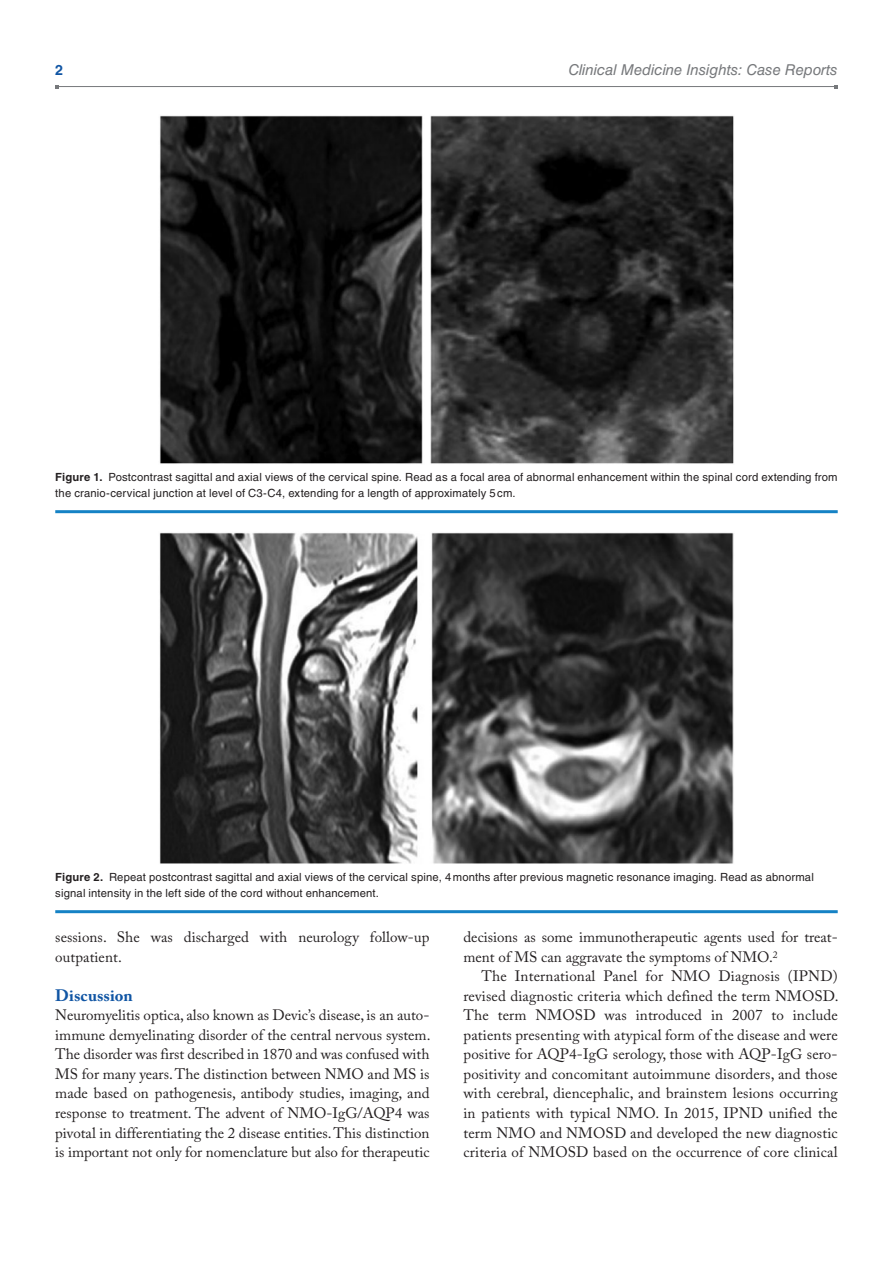
<style>
.page{position:relative;width:893px;height:1263px;background:#fff}
.page>*{position:absolute;margin:0;border:0;box-sizing:border-box;transform-origin:0 0}
.t1{font:700 16.5px "Adobe Caslon Pro";letter-spacing:.005em;color:#1055a4}
.t2{font:15px/19.5px "Adobe Caslon Pro";color:#231f20}
.t3{font:italic 15px "Helvetica LT Std";letter-spacing:-.005em;color:#76787b}
.t4{font:700 14.25px "Helvetica LT Std";color:#1055a4}
.t5{font:11.25px/16.5px "Helvetica LT Std";letter-spacing:.015em;color:#231f20}
.s1{font-weight:700}
</style>
<div class="page">
<hr style="left:57px;top:86px;width:779px;height:1px;background:#76787b">
<hr style="left:55px;top:510px;width:783px;height:3px;background:#1582c5">
<img style="left:159px;top:115px;width:575px;height:349px">
<hr style="left:55px;top:910px;width:783px;height:3px;background:#1582c5">
<img style="left:159px;top:532px;width:575px;height:332px">
<p class="t4" style="left:55px;top:61px;width:9px">2</p>
<p class="t3" style="left:568px;top:61px;width:271px">Clinical Medicine Insights: Case Reports</p>
<p class="t5" style="left:55px;top:469px;width:784px"><span class="s1">Figure 1.</span> Postcontrast sagittal and axial views of the cervical spine. Read as a focal area of abnormal enhancement within the spinal cord extending from the cranio-cervical junction at level of C3-C4, extending for a length of approximately 5cm.</p>
<p class="t5" style="left:55px;top:869px;width:760px"><span class="s1">Figure 2.</span> Repeat postcontrast sagittal and axial views of the cervical spine, 4months after previous magnetic resonance imaging. Read as abnormal signal intensity in the left side of the cord without enhancement.</p>
<p class="t2" style="left:55px;top:927px;width:376px">sessions. She was discharged with neurology follow-up outpatient.</p>
<p class="t1" style="left:55px;top:986px;width:79px">Discussion</p>
<p class="t2" style="left:55px;top:1005px;width:377px;text-align:justify">Neuromyelitis optica, also known as Devic’s disease, is an auto&shy;immune demyelinating disorder of the central nervous system.<br>The disorder was first described in 1870 and was confused with MS for many years. The distinction between NMO and MS is made based on pathogenesis, antibody studies, imaging, and response to treatment. The advent of NMO-IgG/AQP4 was pivotal in differentiating the 2 disease entities. This distinction is important not only for nomenclature but also for therapeutic</p>
<p class="t2" style="left:463px;top:927px;width:376px">decisions as some immunotherapeutic agents used for treat&shy;ment of MS can aggravate the symptoms of NMO.<sup>2</sup></p>
<p class="t2" style="left:463px;top:966px;width:377px;text-align:justify;text-indent:18px">The International Panel for NMO Diagnosis (IPND) revised diagnostic criteria which defined the term NMOSD.<br>The term NMOSD was introduced in 2007 to include patients presenting with atypical form of the disease and were positive for AQP4-IgG serology, those with AQP-IgG sero&shy;positivity and concomitant autoimmune disorders, and those with cerebral, diencephalic, and brainstem lesions occurring in patients with typical NMO. In 2015, IPND unified the term NMO and NMOSD and developed the new diagnostic criteria of NMOSD based on the occurrence of core clinical</p>
</div>
